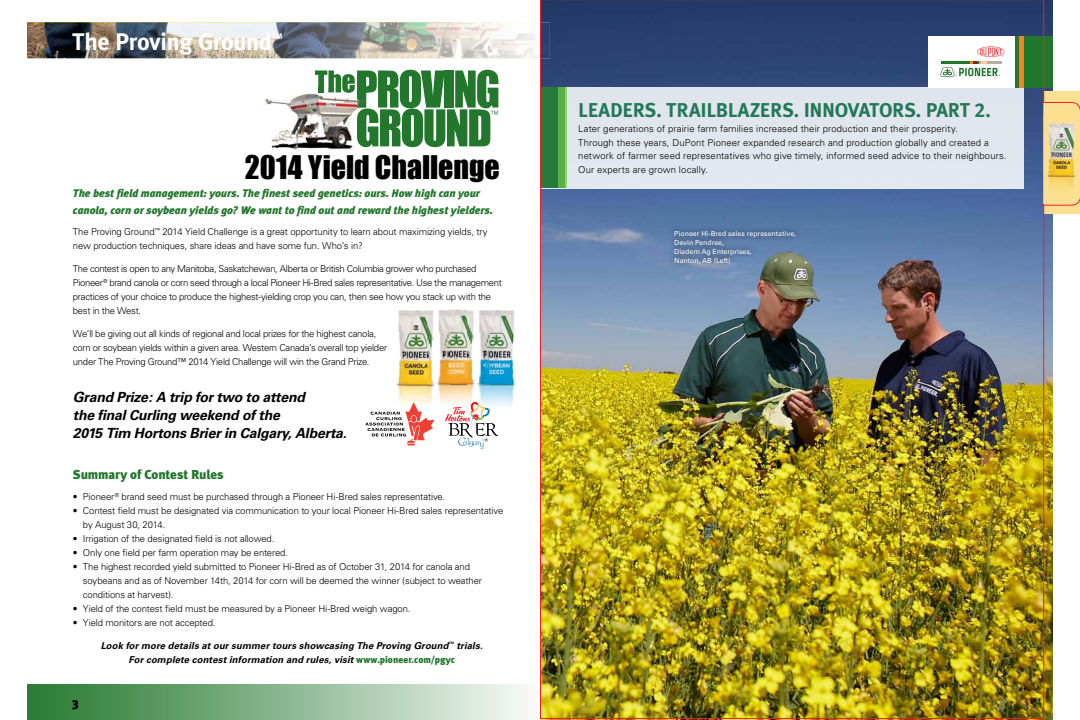
<style>
.page{position:relative;width:1080px;height:720px;background:#fff}
.page>*{position:absolute;margin:0;border:0;box-sizing:border-box;transform-origin:0 0}
.t1{font:29.9px "Impact";color:#000}
.t2{font:700 24px "Meta Plus";letter-spacing:-.01em;color:#fff}
.t3{font:700 20px "Meta Plus";letter-spacing:-.01em;color:#217958}
.t4{font:italic 700 14px/18px "Univers";letter-spacing:-.015em;color:#000}
.t5{font:900 13px "Meta Plus";letter-spacing:-.01em;color:#23772d}
.t6{font:900 13px "Meta Plus";color:#000;scale:.96 1}
.t7{font:italic 900 11px/17px "Meta Plus";letter-spacing:-.005em;color:#23772d}
.t8{font:300 9.5px/14px "Univers";letter-spacing:-.015em;color:#000}
.t9{font:300 9.5px/14px "Univers";letter-spacing:-.035em;color:#000}
.t10{font:300 9.5px/13.5px "Univers";letter-spacing:.01em;color:#000}
.t11{font:italic 700 9.5px "Univers";letter-spacing:.015em;color:#000}
.t12{font:700 8.2px "Meta Plus";color:#fff}
.t13{font:7px/9px "Univers";color:#fff}
.t14{font:italic 700 3.2px "Univers";color:#000}
.s1{font-family:"Meta Plus";font-weight:900;font-style:normal;color:#23772d}
.s2{font-family:"Meta Plus Bold Caps";font-weight:400}
</style>
<div class="page">
<img style="left:27px;top:22px;width:512px;height:36px">
<img style="left:264px;top:93px;width:103px;height:58px">
<svg style="left:315px;top:70px;width:183px;height:77px"></svg>
<div style="left:27px;top:684px;width:513px;height:36px;background:linear-gradient(to right,#24772e,#f7faf7)"></div>
<img style="left:395px;top:309px;width:72px;height:96px">
<img style="left:427px;top:309px;width:23px;height:95px">
<img style="left:490px;top:310px;width:26px;height:97px">
<img style="left:467px;top:310px;width:23px;height:92px">
<svg style="left:365px;top:402px;width:70px;height:43px"></svg>
<svg style="left:445px;top:402px;width:53px;height:47px"></svg>
<img style="left:540px;top:0;width:540px;height:719px">
<h2 class="t2" style="left:72px;top:27px;width:202px">THE PROVING GROUND</h2>
<p class="t12" style="left:272px;top:31px;width:13px">TM</p>
<h1 class="t1" style="left:245px;top:144px;width:256px">2014 yield Challenge</h1>
<p class="t7" style="left:73px;top:185px;width:422px">The best field management: yours. The finest seed genetics: ours. How high can your canola, corn or soybean yields go? We want to find out and reward the highest yielders.</p>
<p class="t8" style="left:73px;top:225px;width:416px">The Proving Ground<sup>™</sup> 2014 Yield Challenge is a great opportunity to learn about maximizing yields, try new production techniques, share ideas and have some fun. Who’s in?</p>
<p class="t9" style="left:73px;top:262px;width:430px">The contest is open to any Manitoba, Saskatchewan, Alberta or British Columbia grower who purchased Pioneer<sup>®</sup> brand canola or corn seed through a local Pioneer Hi-Bred sales representative. Use the management practices of your choice to produce the highest-yielding crop you can, then see how you stack up with the best in the West.</p>
<p class="t8" style="left:73px;top:327px;width:316px">We’ll be giving out all kinds of regional and local prizes for the highest canola, corn or soybean yields within a given area. Western Canada’s overall top yielder under The Proving Ground™ 2014 Yield Challenge will win the Grand Prize.</p>
<h3 class="t4" style="left:73px;top:389px;width:275px">Grand Prize: A trip for two to attend<br>the final Curling weekend of the<br>2015 Tim Hortons Brier in Calgary, Alberta.</h3>
<h3 class="t5" style="left:73px;top:467px;width:152px">Summary of Contest Rules</h3>
<p class="t8" style="left:73px;top:490px;width:374px">• Pioneer<sup>®</sup> brand seed must be purchased through a Pioneer Hi-Bred sales representative.</p>
<p class="t8" style="left:83px;top:504px;width:422px;text-indent:-10px">• Contest field must be designated via communication to your local Pioneer Hi-Bred sales representative by August 30, 2014.</p>
<p class="t8" style="left:73px;top:532px;width:203px">• Irrigation of the designated field is not allowed.</p>
<p class="t8" style="left:73px;top:546px;width:217px">• Only one field per farm operation may be entered.</p>
<p class="t8" style="left:83px;top:560px;width:401px;text-indent:-10px">• The highest recorded yield submitted to Pioneer Hi-Bred as of October 31, 2014 for canola and soybeans and as of November 14th, 2014 for corn will be deemed the winner (subject to weather conditions at harvest).</p>
<p class="t8" style="left:73px;top:602px;width:339px">• Yield of the contest field must be measured by a Pioneer Hi-Bred weigh wagon.</p>
<p class="t8" style="left:73px;top:616px;width:144px">• Yield monitors are not accepted.</p>
<p class="t11" style="left:101px;top:640px;width:349px">Look for more details at our summer tours showcasing The Proving Ground</p>
<p class="t14" style="left:449px;top:641px;width:6px">TM</p>
<p class="t11" style="left:456px;top:640px;width:28px">trials.</p>
<p class="t11" style="left:129px;top:654px;width:328px">For complete contest information and rules, visit <span class="s1">www.pioneer.com/pgyc</span></p>
<h3 class="t6" style="left:72px;top:695px;width:8px">3</h3>
<h3 class="t3" style="left:578px;top:99px;width:414px">LEADERS. TRAILBLAZERS. INNOVATORS. PART <span class="s2">2</span>.</h3>
<p class="t10" style="left:578px;top:122px;width:430px">Later generations of prairie farm families increased their production and their prosperity.<br>Through these years, DuPont Pioneer expanded research and production globally and created a network of farmer seed representatives who give timely, informed seed advice to their neighbours.<br>Our experts are grown locally.</p>
<p class="t13" style="left:674px;top:229px;width:123px">Pioneer Hi-Bred sales representative,<br>Devin Pendree,<br>Diadem Ag Enterprises,<br>Nanton, AB (Left)</p>
</div>
